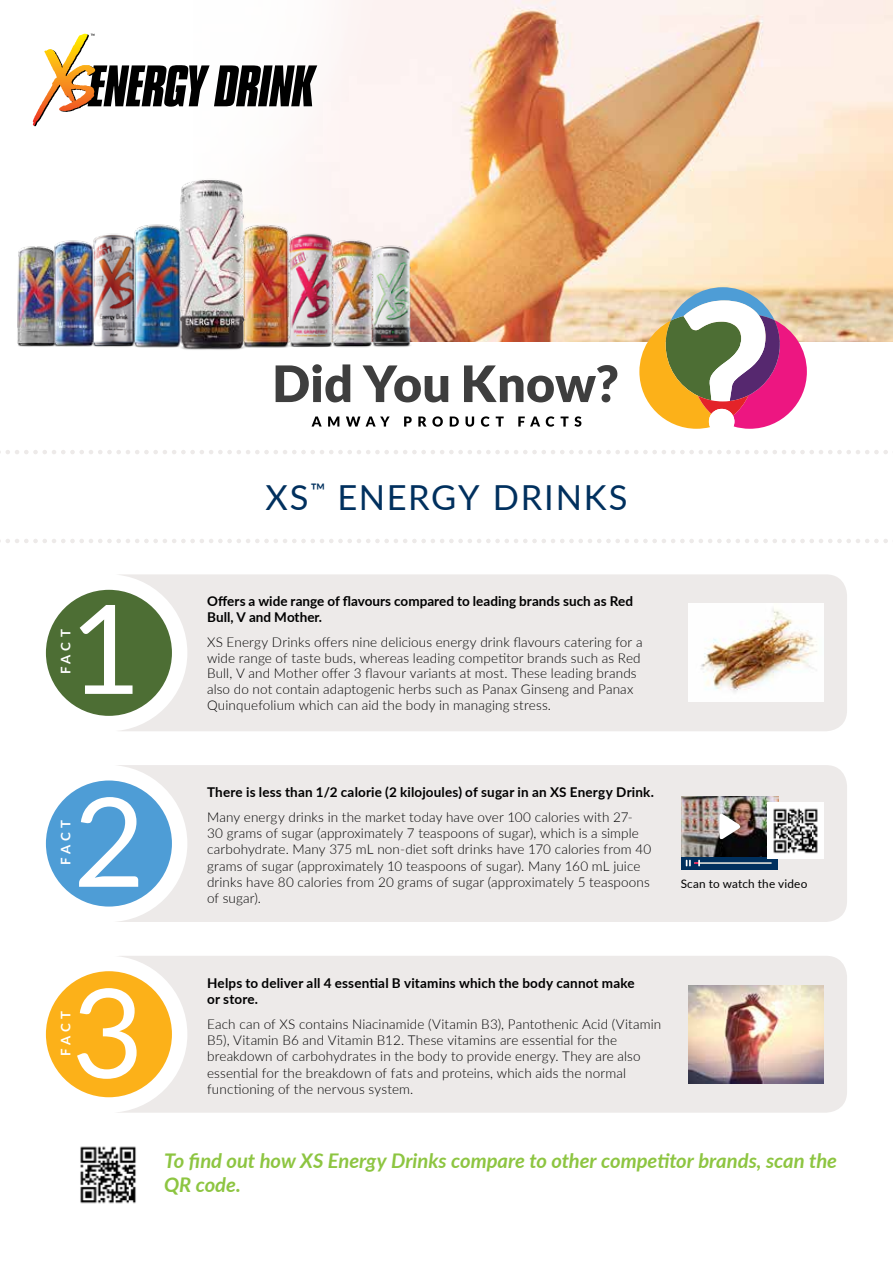
<style>
.page{position:relative;width:893px;height:1263px;background:#fff}
.page>*{position:absolute;margin:0;border:0;box-sizing:border-box;transform-origin:0 0}
.t1{font:123.75px "Lato";color:#fff}
.t2{font:34.5px "Lato";letter-spacing:.05em;color:#00305e}
.t3{font:italic 700 20.25px/24.3px "Lato";color:#8dc541}
.t4{font:300 13.5px/16.2px "Lato";letter-spacing:.01em;color:#000}
.t5{font:700 13.5px/15.9px "Lato";letter-spacing:.01em;color:#000}
.t6{font:700 13.2px "Lato";letter-spacing:.28em;color:#fff}
.t7{font:11.7px "Lato";letter-spacing:.015em;color:#000}
</style>
<div class="page">
<img style="left:513px;top:0;width:380px;height:342px">
<svg style="left:382px;top:0;width:131px;height:342px;fill:#fcf2f1"></svg>
<div style="left:99px;top:956px;width:748px;height:157px;background:#edeae9;border-radius:21px"></div>
<div style="left:30px;top:956px;width:157px;height:157px;background:#fff;border-radius:50%"></div>
<div style="left:46px;top:971px;width:126px;height:126px;background:#fcb119;border-radius:50%"></div>
<div style="left:99px;top:765px;width:748px;height:157px;background:#edeae9;border-radius:21px"></div>
<div style="left:30px;top:765px;width:157px;height:157px;background:#fff;border-radius:50%"></div>
<div style="left:46px;top:780px;width:126px;height:126px;background:#4e9dd6;border-radius:50%"></div>
<div style="left:99px;top:574px;width:748px;height:157px;background:#edeae9;border-radius:21px"></div>
<div style="left:362px;top:0;width:20px;height:230px;background:#fef4f3"></div>
<svg style="left:32px;top:0;width:330px;height:230px"></svg>
<svg style="left:276px;top:365px;width:341px;height:37px"></svg>
<svg style="left:312px;top:416px;width:269px;height:11px"></svg>
<svg style="left:0;top:450px;width:888px;height:4px"></svg>
<svg style="left:0;top:539px;width:888px;height:4px"></svg>
<div style="left:30px;top:574px;width:157px;height:157px;background:#fff;border-radius:50%"></div>
<div style="left:46px;top:590px;width:126px;height:126px;background:#4d6e34;border-radius:50%"></div>
<svg style="left:639px;top:287px;width:168px;height:142px"></svg>
<svg style="left:34px;top:34px;width:284px;height:92px"></svg>
<img style="left:128px;top:197px;width:51px;height:151px">
<img style="left:87px;top:209px;width:50px;height:139px">
<img style="left:50px;top:218px;width:44px;height:130px">
<img style="left:17px;top:225px;width:40px;height:123px">
<img style="left:255px;top:198px;width:38px;height:177px">
<img style="left:335px;top:230px;width:39px;height:139px">
<img style="left:371px;top:225px;width:40px;height:143px">
<img style="left:287px;top:211px;width:48px;height:160px">
<img style="left:179px;top:143px;width:76px;height:207px">
<img style="left:682px;top:797px;width:96px;height:59px">
<div style="left:682px;top:856px;width:96px;height:13px;background:#00305e"></div>
<hr style="left:694px;top:862px;width:78px;height:2px;background:#d7d9d4">
<svg style="left:686px;top:860px;width:14px;height:6px"></svg>
<svg style="left:720px;top:812px;width:22px;height:29px"></svg>
<img style="left:768px;top:802px;width:56px;height:56px">
<img style="left:688px;top:604px;width:136px;height:98px">
<img style="left:80px;top:1146px;width:56px;height:58px">
<img style="left:688px;top:985px;width:136px;height:98px">
<h2 class="t2" style="left:266px;top:473px;width:363px">XS<sup>™</sup> ENERGY DRINKS</h2>
<p class="t6" style="left:56px;top:674px;width:47px;rotate:-90deg">FACT</p>
<h1 class="t1" style="left:70px;top:560px;width:73px">1</h1>
<p class="t5" style="left:207px;top:593px;width:428px">Offers a wide range of flavours compared to leading brands such as Red<br>Bull, V and Mother.</p>
<p class="t4" style="left:207px;top:633px;width:437px">XS Energy Drinks offers nine delicious energy drink flavours catering for a wide range of taste buds, whereas leading competitor brands such as Red Bull, V and Mother offer 3 flavour variants at most. These leading brands also do not contain adaptogenic herbs such as Panax Ginseng and Panax Quinquefolium which can aid the body in managing stress.</p>
<p class="t6" style="left:56px;top:865px;width:47px;rotate:-90deg">FACT</p>
<h1 class="t1" style="left:73px;top:753px;width:73px">2</h1>
<p class="t5" style="left:207px;top:784px;width:448px">There is less than 1/2 calorie (2 kilojoules) of sugar in an XS Energy Drink.</p>
<p class="t4" style="left:207px;top:809px;width:446px">Many energy drinks in the market today have over 100 calories with 27- 30 grams of sugar (approximately 7 teaspoons of sugar), which is a simple carbohydrate. Many 375 mL non-diet soft drinks have 170 calories from 40 grams of sugar (approximately 10 teaspoons of sugar). Many 160 mL juice drinks have 80 calories from 20 grams of sugar (approximately 5 teaspoons of sugar).</p>
<p class="t7" style="left:681px;top:875px;width:128px">Scan to watch the video</p>
<h1 class="t1" style="left:72px;top:944px;width:73px">3</h1>
<p class="t6" style="left:56px;top:1056px;width:47px;rotate:-90deg">FACT</p>
<p class="t5" style="left:207px;top:974px;width:429px">Helps to deliver all 4 essential B vitamins which the body cannot make or store.</p>
<p class="t4" style="left:207px;top:1015px;width:456px">Each can of XS contains Niacinamide (Vitamin B3), Pantothenic Acid (Vitamin B5), Vitamin B6 and Vitamin B12. These vitamins are essential for the breakdown of carbohydrates in the body to provide energy. They are also essential for the breakdown of fats and proteins, which aids the normal functioning of the nervous system.</p>
<h3 class="t3" style="left:164px;top:1148px;width:674px">To find out how XS Energy Drinks compare to other competitor brands, scan the<br>QR code.</h3>
</div>
